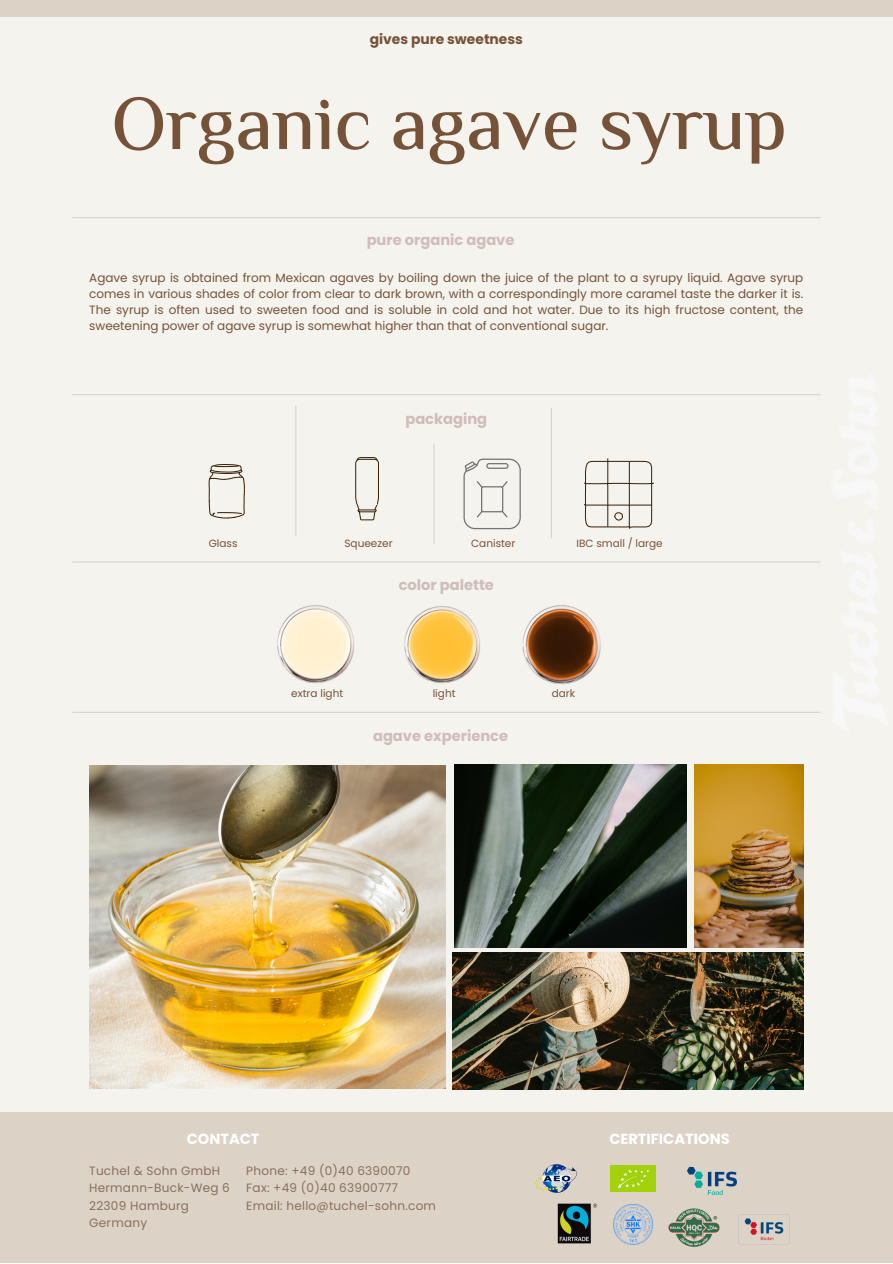
<style>
.page{position:relative;width:893px;height:1264px;background:#fff}
.page>*{position:absolute;margin:0;border:0;box-sizing:border-box;transform-origin:0 0}
.t1{font:500 76.65px "El Messiri";color:#765239}
.t2{font:700 14.7px "Poppins";color:#d0bdb9}
.t3{font:700 14.7px "Poppins";color:#fff}
.t4{font:700 13.8px "Poppins";color:#765239}
.t5{font:12px/16px "Poppins";color:#765239;text-align:justify}
.t6{font:12px/17.1px "Poppins";letter-spacing:.02em;color:#896f5d}
.t7{font:10.5px "Poppins";color:#765239}
</style>
<div class="page">
<div style="left:0;top:0;width:892px;height:1262px;background:#f4f3ee"></div>
<img style="left:89px;top:765px;width:357px;height:323px">
<img style="left:694px;top:765px;width:109px;height:182px">
<img style="left:452px;top:953px;width:351px;height:136px">
<img style="left:454px;top:765px;width:233px;height:182px">
<hr style="left:72px;top:394px;width:748px;height:1px;background:#dcd3c6">
<hr style="left:72px;top:217px;width:748px;height:1px;background:#dcd3c6">
<hr style="left:72px;top:561px;width:748px;height:1px;background:#dcd3c6">
<hr style="left:72px;top:711px;width:748px;height:2px;background:#dcd3c6">
<div style="left:0;top:0;width:892px;height:16px;background:#dcd3c6"></div>
<img style="left:277px;top:605px;width:78px;height:78px">
<img style="left:404px;top:606px;width:76px;height:78px">
<div style="left:0;top:1112px;width:892px;height:150px;background:#dcd3c6"></div>
<img style="left:535px;top:1164px;width:42px;height:29px">
<img style="left:610px;top:1165px;width:45px;height:26px">
<img style="left:687px;top:1166px;width:50px;height:30px">
<img style="left:738px;top:1214px;width:52px;height:31px">
<img style="left:613px;top:1204px;width:39px;height:39px">
<img style="left:557px;top:1203px;width:41px;height:41px">
<img style="left:668px;top:1208px;width:52px;height:39px">
<img style="left:522px;top:605px;width:79px;height:80px">
<hr style="left:551px;top:408px;width:1px;height:130px;background:#dcd3c6">
<hr style="left:295px;top:406px;width:1px;height:130px;background:#dcd3c6">
<svg style="left:208px;top:464px;width:37px;height:55px"></svg>
<svg style="left:355px;top:457px;width:24px;height:64px"></svg>
<svg style="left:584px;top:458px;width:70px;height:71px"></svg>
<hr style="left:433px;top:443px;width:1px;height:101px;background:#dcd3c6">
<svg style="left:463px;top:458px;width:57px;height:71px"></svg>
<p class="t4" style="left:370px;top:30px;width:155px">gives pure sweetness</p>
<p class="t1" style="left:111px;top:78px;width:677px">Organic agave syrup</p>
<p class="t2" style="left:366px;top:229px;width:149px">pure organic agave</p>
<p class="t5" style="left:89px;top:270px;width:715px">Agave syrup is obtained from Mexican agaves by boiling down the juice of the plant to a syrupy liquid. Agave syrup comes in various shades of color from clear to dark brown, with a correspondingly more caramel taste the darker it is.<br>The syrup is often used to sweeten food and is soluble in cold and hot water. Due to its high fructose content, the sweetening power of agave syrup is somewhat higher than that of conventional sugar.</p>
<p class="t2" style="left:405px;top:408px;width:83px">packaging</p>
<p class="t7" style="left:209px;top:536px;width:30px">Glass</p>
<p class="t7" style="left:344px;top:536px;width:50px">Squeezer</p>
<p class="t7" style="left:471px;top:536px;width:46px">Canister</p>
<p class="t7" style="left:576px;top:536px;width:88px">IBC small / large</p>
<p class="t2" style="left:398px;top:575px;width:97px">color palette</p>
<p class="t7" style="left:291px;top:686px;width:53px">extra light</p>
<p class="t7" style="left:432px;top:686px;width:24px">light</p>
<p class="t2" style="left:373px;top:725px;width:136px">agave experience</p>
<p class="t7" style="left:551px;top:686px;width:25px">dark</p>
<p class="t3" style="left:187px;top:1128px;width:74px">CONTACT</p>
<p class="t3" style="left:609px;top:1128px;width:122px">CERTIFICATIONS</p>
<p class="t6" style="left:89px;top:1162px;width:132px">Tuchel &amp; Sohn GmbH</p>
<p class="t6" style="left:89px;top:1179px;width:142px">Hermann-Buck-Weg 6</p>
<p class="t6" style="left:89px;top:1196px;width:101px">22309 Hamburg<br>Germany</p>
<p class="t6" style="left:246px;top:1162px;width:166px">Phone: +49 (0)40 6390070</p>
<p class="t6" style="left:246px;top:1179px;width:153px">Fax: +49 (0)40 63900777</p>
<p class="t6" style="left:246px;top:1196px;width:191px">Email: hello@tuchel-sohn.com</p>
</div>
